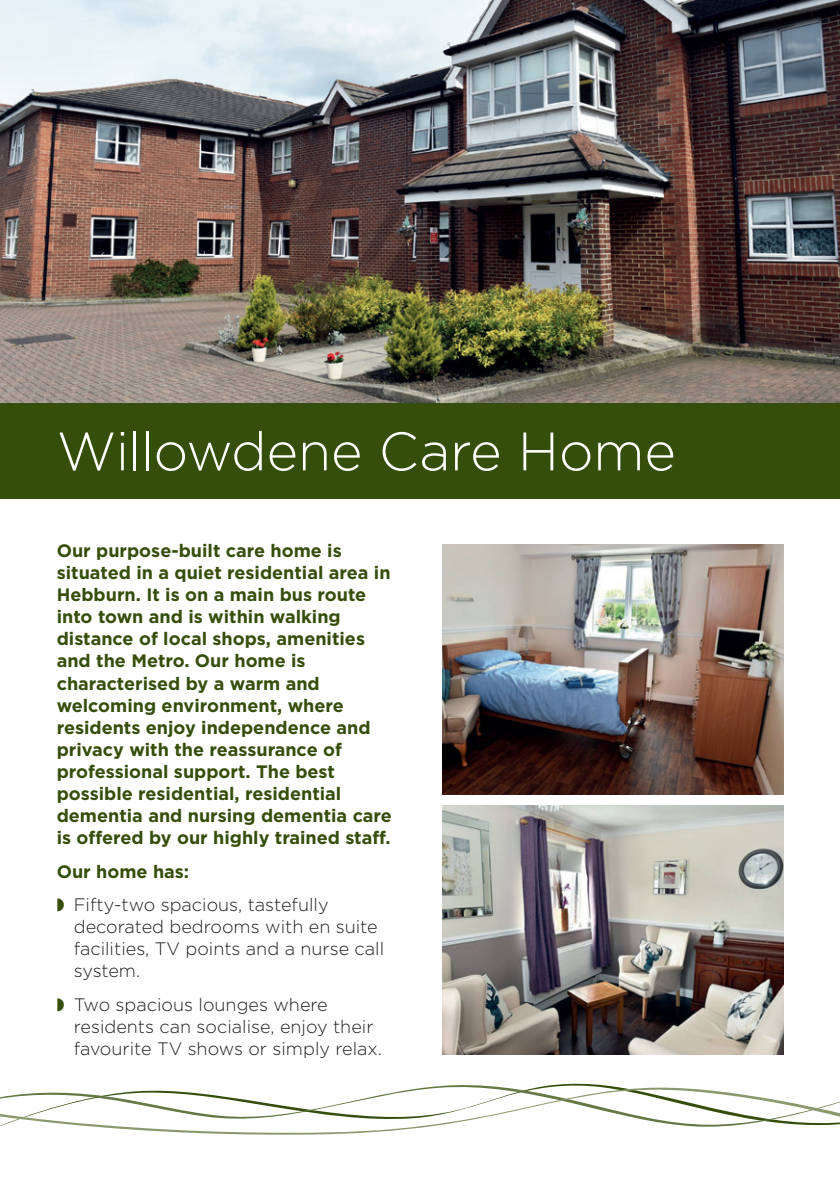
<style>
.page{position:relative;width:840px;height:1191px;background:#fff}
.page>*{position:absolute;margin:0;border:0;box-sizing:border-box;transform-origin:0 0}
.t1{font:300 54px "Gotham";letter-spacing:-.005em;color:#fff}
.First_Intro_Para{font:700 18px/22px "Gotham";color:#364e0b}
.Main_Body_Copy{font:300 18px/22px "Gotham";color:#231f20}
</style>
<div class="page">
<img style="left:0;top:0;width:839px;height:404px">
<div style="left:0;top:404px;width:839px;height:95px;background:#364e0b"></div>
<img style="left:442px;top:805px;width:340px;height:249px">
<svg style="left:431px;top:1083px;width:185px;height:4px"></svg>
<svg style="left:0;top:1087px;width:839px;height:48px"></svg>
<img style="left:442px;top:544px;width:340px;height:250px">
<p class="t1" style="left:57px;top:422px;width:620px">Willowdene Care Home</p>
<p class="First_Intro_Para" style="left:57px;top:539px;width:336px">Our purpose-built care home is situated in a quiet residential area in<br>Hebburn. It is on a main bus route into town and is within walking distance of local shops, amenities and the Metro. Our home is characterised by a warm and welcoming environment, where residents enjoy independence and privacy with the reassurance of professional support. The best possible residential, residential dementia and nursing dementia care is offered by our highly trained staff.</p>
<p class="First_Intro_Para" style="left:57px;top:859px;width:134px">Our home has:</p>
<p class="Main_Body_Copy" style="left:74px;top:893px;width:312px">Fifty-two spacious, tastefully decorated bedrooms with en suite facilities, TV points and a nurse call system.</p>
<p class="Main_Body_Copy" style="left:74px;top:993px;width:309px">Two spacious lounges where residents can socialise, enjoy their favourite TV shows or simply relax.</p>
</div>
